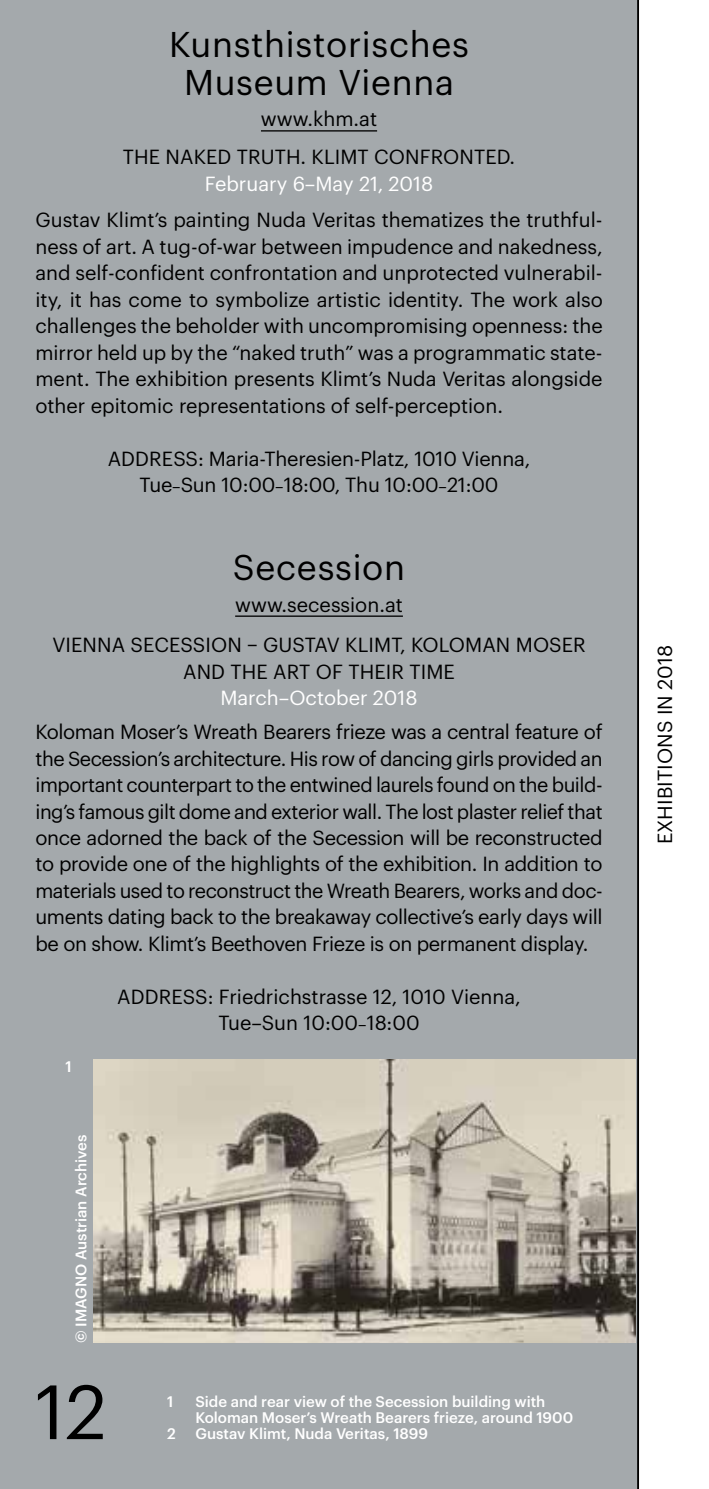
<style>
.page{position:relative;width:709px;height:1489px;background:#fff}
.page>*{position:absolute;margin:0;border:0;box-sizing:border-box;transform-origin:0 0}
.t1{font:75px "Graphik LCG";color:#000}
.t2{font:35px/37.5px "Graphik LCG";letter-spacing:.02em;color:#000;text-align:center}
.t3{font:20px/26.5px "Graphik LCG";color:#000;text-align:center}
.t4{font:20px "Graphik LCG";color:#fff}
.t5{font:500 15px/16.2px "Graphik LCG";color:#fff}
.s1{font-size:16px}
</style>
<div class="page">
<div style="left:0;top:0;width:639px;height:1488px;background:#a4a9ac"></div>
<img style="left:94px;top:1059px;width:541px;height:283px">
<hr style="left:261px;top:130px;width:116px;height:1px;background:#000">
<hr style="left:235px;top:615px;width:168px;height:1px;background:#000">
<h2 class="t2" style="left:169px;top:23px;width:301px">Kunsthistorisches<br>Museum Vienna</h2>
<p class="t3" style="left:123px;top:98px;width:394px;line-height:38px">www.khm.at<br>THE NAKED TRUTH. KLIMT CONFRONTED.</p>
<p class="t4" style="left:205px;top:168px;width:230px">February 6–May 21, 2018</p>
<p class="t3" style="left:35px;top:205px;width:569px;text-align:justify">Gustav Klimt’s painting Nuda Veritas thematizes the truthful&shy;ness of art. A tug-of-war between impudence and nakedness, and self-confident confrontation and unprotected vulnerabil&shy;ity, it has come to symbolize artistic identity. The work also challenges the beholder with uncompromising openness: the mirror held up by the “naked truth” was a programmatic state&shy;ment. The exhibition presents Klimt’s Nuda Veritas alongside other epitomic representations of self-perception.</p>
<p class="t3" style="left:108px;top:443px;width:424px">ADDRESS: Maria-Theresien-Platz, 1010 Vienna,<br>Tue<span class="s1">–</span>Sun 10:00<span class="s1">–</span>18:00, Thu 10:00<span class="s1">–</span>21:00</p>
<h2 class="t2" style="left:233px;top:545px;width:174px">Secession</h2>
<p class="t3" style="left:52px;top:582px;width:535px;line-height:40.5px">www.secession.at<br>VIENNA SECESSION – GUSTAV KLIMT, KOLOMAN MOSER</p>
<p class="t3" style="left:183px;top:656px;width:273px">AND THE ART OF THEIR TIME</p>
<p class="t4" style="left:220px;top:682px;width:199px">March–October 2018</p>
<p class="t3" style="left:35px;top:716px;width:568px;text-align:justify">Koloman Moser’s Wreath Bearers frieze was a central feature of the Secession’s architecture. His row of dancing girls provided an important counterpart to the entwined laurels found on the build&shy;ing’s famous gilt dome and exterior wall. The lost plaster relief that once adorned the back of the Secession will be reconstructed to provide one of the highlights of the exhibition. In addition to materials used to reconstruct the Wreath Bearers, works and doc&shy;uments dating back to the breakaway collective’s early days will be on show. Klimt’s Beethoven Frieze is on permanent display.</p>
<p class="t3" style="left:117px;top:981px;width:405px">ADDRESS: Friedrichstrasse 12, 1010 Vienna,<br>Tue–Sun 10:00<span class="s1">–</span>18:00</p>
<p class="t5" style="left:65px;top:1057px;width:8px">1</p>
<p class="t5" style="left:72px;top:1342px;width:210px;rotate:-90deg">© IMAGNO Austrian Archives</p>
<h1 class="t1" style="left:35px;top:1355px;width:73px">12</h1>
<p class="t5" style="left:167px;top:1391px;width:8px">1</p>
<p class="t5" style="left:195px;top:1391px;width:379px">Side and rear view of the Secession building with<br>Koloman Moser’s Wreath Bearers frieze, around 1900</p>
<p class="t5" style="left:167px;top:1423px;width:10px">2</p>
<p class="t5" style="left:195px;top:1423px;width:234px">Gustav Klimt, Nuda Veritas, 1899</p>
<p class="t3" style="left:650px;top:844px;width:201px;rotate:-90deg">EXHIBITIONS IN 2018</p>
</div>
